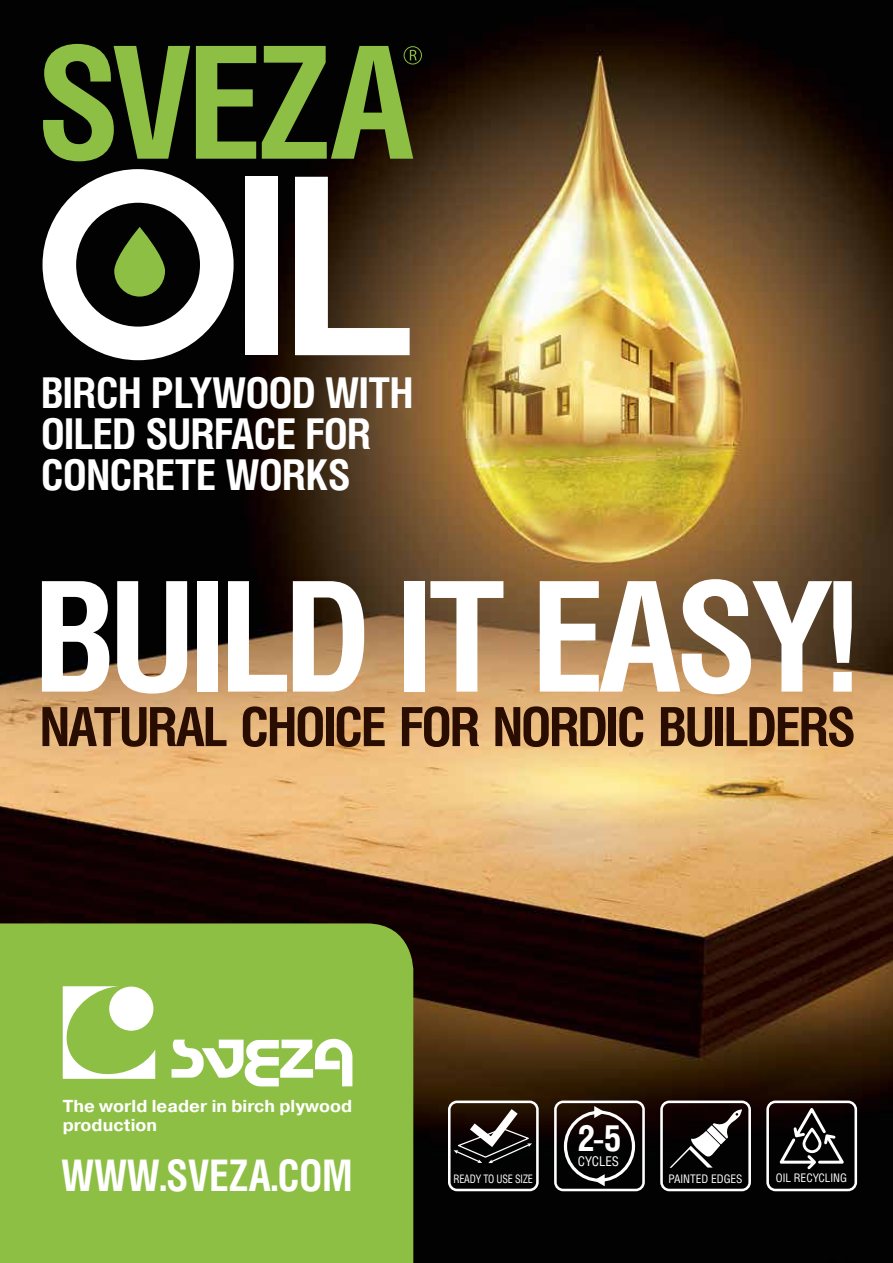
<style>
.page{position:relative;width:893px;height:1263px;background:#fff}
.page>*{position:absolute;margin:0;border:0;box-sizing:border-box;transform-origin:0 0}
.t1{font:700 153px "Helios Cond C";letter-spacing:-.035em;color:#fff}
.t2{font:700 54px "Helios Cond C";letter-spacing:-.035em;color:#290d00}
.t3{font:700 43.5px "Helios Cond C";color:#fff;scale:.94 1}
.t4{font:700 42.45px/41.2px "Helios Cond C";letter-spacing:-.01em;color:#fff}
.t5{font:700 36.15px "Helios Cond";color:#fff}
.t6{font:700 17.25px/19.4px "Pragmatica C";letter-spacing:.005em;color:#fff}
.t7{font:13.5px "Helios Cond";color:#fff}
.t8{font:11.85px "Helios Cond";color:#fff}
.t9{font:11.7px "Helios Cond";letter-spacing:-.02em;color:#fff;scale:.9 1}
</style>
<div class="page">
<img style="left:0;top:0;width:893px;height:1263px">
<svg style="left:448px;top:1100px;width:91px;height:91px;background:#3a3532"></svg>
<svg style="left:554px;top:1100px;width:91px;height:91px;background:#393432"></svg>
<svg style="left:660px;top:1100px;width:91px;height:91px"></svg>
<svg style="left:766px;top:1100px;width:91px;height:91px;background:#363333"></svg>
<div style="left:0;top:923px;width:413px;height:340px;background:#8ebf45"></div>
<svg style="left:172px;top:1039px;width:180px;height:47px"></svg>
<svg style="left:63px;top:986px;width:92px;height:93px"></svg>
<div style="left:109px;top:986px;width:44px;height:45px;background:#fff;border-radius:50%"></div>
<div style="left:245px;top:177px;width:33px;height:178px;background:#fff"></div>
<svg style="left:295px;top:177px;width:115px;height:178px"></svg>
<svg style="left:43px;top:169px;width:191px;height:191px"></svg>
<svg style="left:43px;top:44px;width:147px;height:117px;background:#4e6926"></svg>
<svg style="left:196px;top:46px;width:60px;height:113px;background:#5b7a2c"></svg>
<svg style="left:262px;top:46px;width:160px;height:113px;background:#495f22"></svg>
<p class="t4" style="left:41px;top:371px;width:374px">BIRCH PLYWOOD WITH<br>OILED SURFACE FOR<br>CONCRETE WORKS</p>
<h1 class="t1" style="left:34px;top:545px;width:825px">BUILD IT EASY!</h1>
<p class="t2" style="left:40px;top:694px;width:817px">NATURAL CHOICE FOR NORDIC BUILDERS</p>
<p class="t6" style="left:63px;top:1096px;width:291px">The world leader in birch plywood production</p>
<p class="t3" style="left:61px;top:1150px;width:311px">WWW.SVEZA.COM</p>
<p class="t9" style="left:454px;top:1171px;width:90px">READY TO USE SIZE</p>
<p class="t5" style="left:577px;top:1116px;width:46px">2-5</p>
<p class="t7" style="left:578px;top:1153px;width:43px">CYCLES</p>
<p class="t8" style="left:668px;top:1171px;width:76px">PAINTED EDGES</p>
<p class="t8" style="left:776px;top:1171px;width:73px">OIL RECYCLING</p>
</div>
